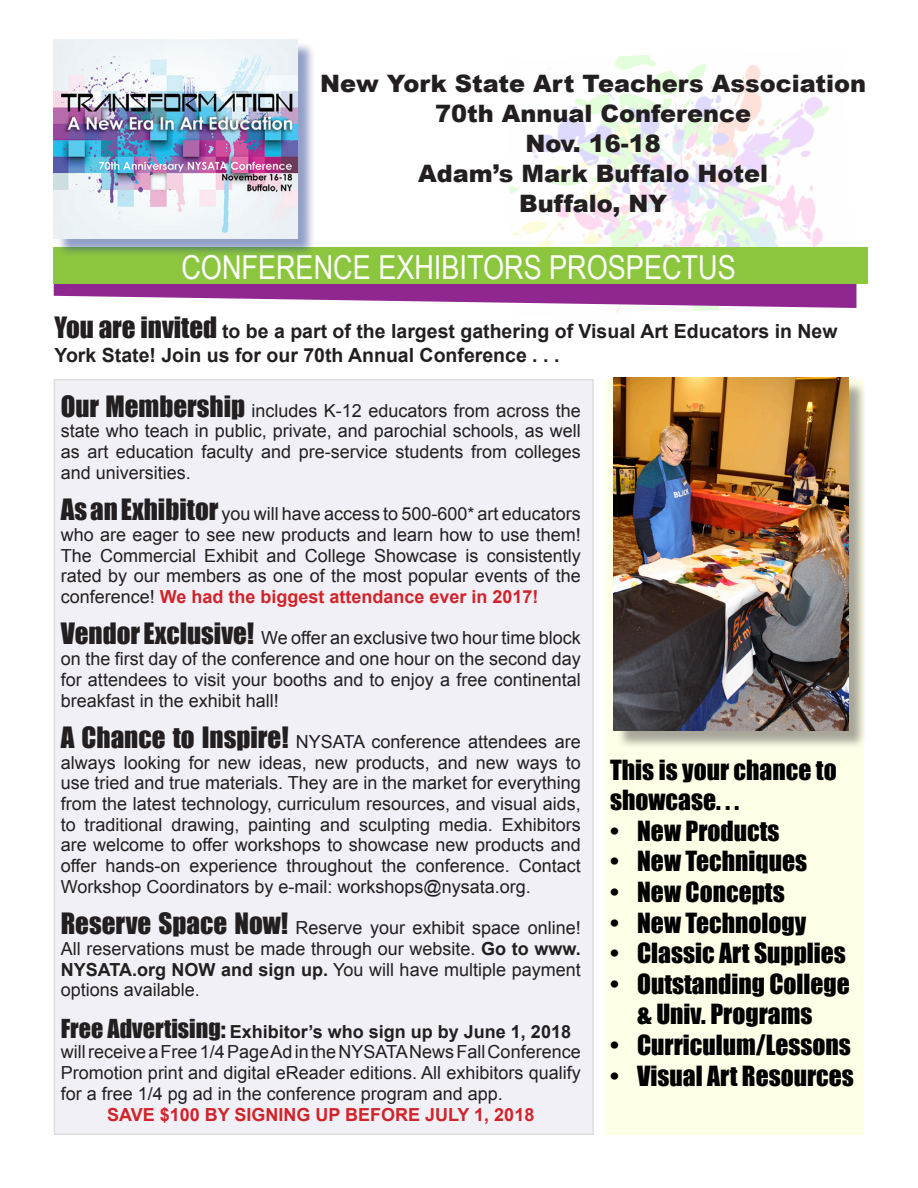
<style>
.page{position:relative;width:918px;height:1188px;background:#fff}
.page>*{position:absolute;margin:0;border:0;box-sizing:border-box;transform-origin:0 0}
.t1{font:33px "Arial Narrow";color:#fff}
.t2{font:25.5px/30.6px "Impact";color:#000}
.t3{font:900 24px/30px "Arial";color:#231f20;text-align:center}
.t4{font:700 19.5px/23.4px "Arial";color:#231f20}
.body_text{font:18px/20.7px "Arial";color:#231f20;text-align:justify}
.mini_headlines{font:700 18px "Arial";color:#231f20}
.body_text-2{font:700 18px "Arial";color:#d1232a}
.s1{font-family:"Impact";font-weight:400;font-size:27px}
.s2{font-family:"Impact";font-size:27px}
.s3{font-weight:700;color:#d1232a}
.s4{font-weight:700}
.s5{font-family:"Impact";font-weight:400;font-size:24px}
</style>
<div class="page">
<img style="left:509px;top:55px;width:320px;height:258px">
<div style="left:606px;top:379px;width:258px;height:756px;background:#ffffe8"></div>
<div style="left:54px;top:380px;width:539px;height:754px;background:#f1f0f7"></div>
<svg style="left:54px;top:284px;width:802px;height:24px"></svg>
<div style="left:54px;top:247px;width:814px;height:37px;background:#8bc63e"></div>
<div style="left:616px;top:380px;width:251px;height:369px;background:#231f20;opacity:.4"></div>
<img style="left:614px;top:378px;width:234px;height:352px">
<div style="left:56px;top:41px;width:260px;height:216px;background:#253f8e;opacity:.5"></div>
<img style="left:54px;top:39px;width:243px;height:199px">
<p class="t3" style="left:320px;top:68px;width:547px">New York State Art Teachers Association<br>70th Annual Conference</p>
<p class="t3" style="left:525px;top:128px;width:137px">Nov. 16-18</p>
<p class="t3" style="left:418px;top:158px;width:351px">Adam’s Mark Buffalo Hotel</p>
<p class="t3" style="left:519px;top:188px;width:150px">Buffalo, NY</p>
<p class="t1" style="left:181px;top:243px;width:556px">CONFERENCE EXHIBITORS PROSPECTUS</p>
<p class="t4" style="left:55px;top:320px;width:785px"><span class="s1">You are invited</span> to be a part of the largest gathering of Visual Art Educators in New<br>York State! Join us for our 70th Annual Conference . . .</p>
<p class="body_text" style="left:61px;top:400px;width:522px"><span class="s2">Our Membership</span> includes K-12 educators from across the state who teach in public, private, and parochial schools, as well as art education faculty and pre-service students from colleges and universities.</p>
<p class="body_text" style="left:61px;top:504px;width:522px"><span class="s2">As an Exhibitor</span> you will have access to 500-600* art educators who are eager to see new products and learn how to use them!<br>The Commercial Exhibit and College Showcase is consistently rated by our members as one of the most popular events of the conference! <span class="s3">We had the biggest attendance ever in 2017!</span></p>
<p class="body_text" style="left:61px;top:628px;width:522px"><span class="s2">Vendor Exclusive!</span> We offer an exclusive two hour time block on the first day of the conference and one hour on the second day for attendees to visit your booths and to enjoy a free continental breakfast in the exhibit hall!</p>
<p class="body_text" style="left:61px;top:731px;width:522px"><span class="s2">A Chance to Inspire!</span> NYSATA conference attendees are always looking for new ideas, new products, and new ways to use tried and true materials. They are in the market for everything from the latest technology, curriculum resources, and visual aids, to traditional drawing, painting and sculpting media. Exhibitors are welcome to offer workshops to showcase new products and offer hands-on experience throughout the conference. Contact Workshop Coordinators by e-mail: workshops@nysata.org.</p>
<p class="body_text" style="left:61px;top:918px;width:522px"><span class="s2">Reserve Space Now!</span> Reserve your exhibit space online!<br>All reservations must be made through our website. <span class="s4">Go to www.<br>NYSATA.org NOW and sign up.</span> You will have multiple payment options available.</p>
<p class="mini_headlines" style="left:61px;top:1019px;width:512px"><span class="s5">Free Advertising:</span> Exhibitor’s who sign up by June 1, 2018</p>
<p class="body_text" style="left:61px;top:1042px;width:522px">will receive a Free 1/4 Page Ad in the NYSATA News Fall Conference Promotion print and digital eReader editions. All exhibitors qualify for a free 1/4 pg ad in the conference program and app.</p>
<p class="body_text-2" style="left:107px;top:1102px;width:429px">SAVE $100 BY SIGNING UP BEFORE JULY 1, 2018</p>
<p class="t2" style="left:610px;top:754px;width:228px">This is your chance to showcase. . .</p>
<p class="t2" style="left:610px;top:815px;width:171px">• New Products</p>
<p class="t2" style="left:610px;top:846px;width:198px">• New Techniques</p>
<p class="t2" style="left:610px;top:876px;width:176px">• New Concepts</p>
<p class="t2" style="left:610px;top:907px;width:198px">• New Technology</p>
<p class="t2" style="left:610px;top:937px;width:237px">• Classic Art Supplies</p>
<p class="t2" style="left:610px;top:968px;width:241px;text-align:center">• Outstanding College &amp; Univ. Programs</p>
<p class="t2" style="left:610px;top:1029px;width:242px">• Curriculum/Lessons</p>
<p class="t2" style="left:610px;top:1060px;width:245px">• Visual Art Resources</p>
</div>
